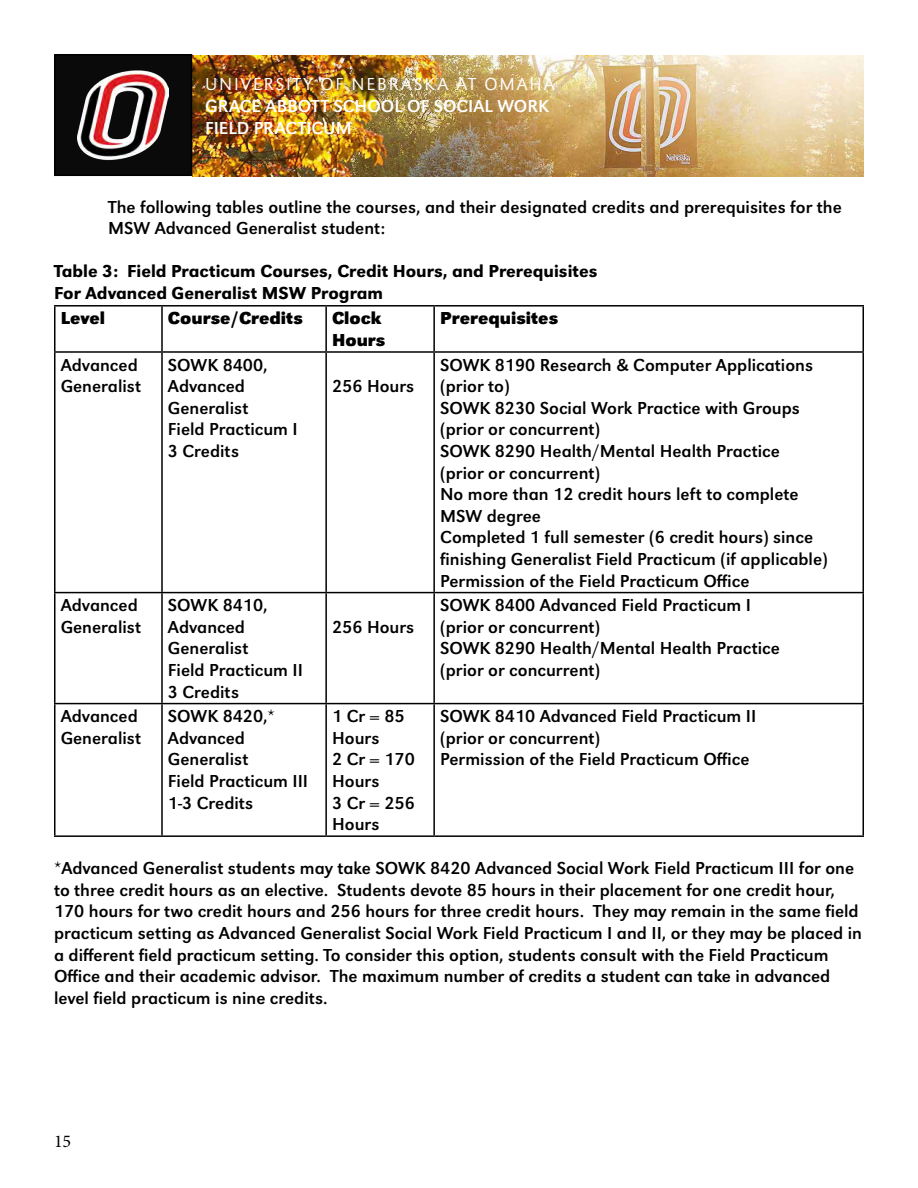
<style>
.page{position:relative;width:918px;height:1188px;background:#fff}
.page>*{position:absolute;margin:0;border:0;box-sizing:border-box;transform-origin:0 0}
.t1{font:18px/21.6px "URW Grotesk";color:#000}
.t2{font:500 18px/21.6px "URW Grotesk";color:#000}
.t3{font:18px/21.6px "URW Grotesk";color:#fff}
.t4{font:700 18px/21.6px "URW Grotesk";color:#000}
.t5{font:300 18px "URW Grotesk";letter-spacing:.1em;color:#fff}
.t6{font:18px "Minion Pro";color:#000}
</style>
<div class="page">
<hr style="left:54px;top:305px;width:108px;height:2px;background:#000">
<hr style="left:54px;top:307px;width:2px;height:44px;background:#000">
<hr style="left:162px;top:305px;width:164px;height:2px;background:#000">
<hr style="left:161px;top:307px;width:2px;height:44px;background:#000">
<hr style="left:326px;top:305px;width:108px;height:2px;background:#000">
<hr style="left:325px;top:307px;width:2px;height:44px;background:#000">
<hr style="left:434px;top:305px;width:430px;height:2px;background:#000">
<hr style="left:433px;top:307px;width:2px;height:44px;background:#000">
<hr style="left:862px;top:307px;width:2px;height:44px;background:#000">
<hr style="left:54px;top:351px;width:108px;height:2px;background:#000">
<hr style="left:54px;top:353px;width:2px;height:239px;background:#000">
<hr style="left:162px;top:351px;width:164px;height:2px;background:#000">
<hr style="left:161px;top:353px;width:2px;height:239px;background:#000">
<hr style="left:326px;top:351px;width:108px;height:2px;background:#000">
<hr style="left:325px;top:353px;width:2px;height:239px;background:#000">
<hr style="left:434px;top:351px;width:430px;height:2px;background:#000">
<hr style="left:433px;top:353px;width:2px;height:239px;background:#000">
<hr style="left:862px;top:353px;width:2px;height:239px;background:#000">
<hr style="left:54px;top:592px;width:108px;height:1px;background:#000">
<hr style="left:54px;top:593px;width:2px;height:110px;background:#000">
<hr style="left:162px;top:592px;width:164px;height:1px;background:#000">
<hr style="left:161px;top:593px;width:2px;height:110px;background:#000">
<hr style="left:326px;top:592px;width:108px;height:1px;background:#000">
<hr style="left:325px;top:593px;width:2px;height:110px;background:#000">
<hr style="left:434px;top:592px;width:430px;height:1px;background:#000">
<hr style="left:433px;top:593px;width:2px;height:110px;background:#000">
<hr style="left:862px;top:593px;width:2px;height:110px;background:#000">
<hr style="left:54px;top:703px;width:108px;height:1px;background:#000">
<hr style="left:54px;top:704px;width:2px;height:131px;background:#000">
<hr style="left:162px;top:703px;width:164px;height:1px;background:#000">
<hr style="left:161px;top:704px;width:2px;height:131px;background:#000">
<hr style="left:326px;top:703px;width:108px;height:1px;background:#000">
<hr style="left:325px;top:704px;width:2px;height:131px;background:#000">
<hr style="left:434px;top:703px;width:430px;height:1px;background:#000">
<hr style="left:433px;top:704px;width:2px;height:131px;background:#000">
<hr style="left:862px;top:704px;width:2px;height:131px;background:#000">
<hr style="left:54px;top:835px;width:108px;height:2px;background:#000">
<hr style="left:162px;top:835px;width:164px;height:2px;background:#000">
<hr style="left:326px;top:835px;width:108px;height:2px;background:#000">
<hr style="left:434px;top:835px;width:430px;height:2px;background:#000">
<img style="left:192px;top:56px;width:672px;height:120px">
<div style="left:55px;top:55px;width:136px;height:120px;background:#0a0a0a"></div>
<div style="left:54px;top:54px;width:138px;height:122px;border:2px solid #000"></div>
<img style="left:78px;top:70px;width:90px;height:90px">
<p class="t5" style="left:205px;top:74px;width:351px">UNIVERSITY OF NEBRASKA AT OMAHA</p>
<p class="t3" style="left:205px;top:95px;width:345px">GRACE ABBOTT SCHOOL OF SOCIAL WORK<br>FIELD PRACTICUM</p>
<p class="t1" style="left:108px;top:196px;width:735px">The following tables outline the courses, and their designated credits and prerequisites for the<br>MSW Advanced Generalist student:</p>
<p class="t2" style="left:54px;top:261px;width:545px">Table 3: Field Practicum Courses, Credit Hours, and Prerequisites<br>For Advanced Generalist MSW Program</p>
<p class="t4" style="left:61px;top:307px;width:46px">Level</p>
<p class="t4" style="left:168px;top:307px;width:137px">Course/Credits</p>
<p class="t4" style="left:332px;top:307px;width:55px">Clock<br>Hours</p>
<p class="t4" style="left:440px;top:307px;width:120px">Prerequisites</p>
<p class="t1" style="left:61px;top:354px;width:82px">Advanced<br>Generalist</p>
<p class="t1" style="left:168px;top:354px;width:131px">SOWK 8400,<br>Advanced<br>Generalist<br>Field Practicum I<br>3 Credits</p>
<p class="t1" style="left:440px;top:354px;width:389px">SOWK 8190 Research &amp; Computer Applications (prior to)<br>SOWK 8230 Social Work Practice with Groups (prior or concurrent)<br>SOWK 8290 Health/Mental Health Practice (prior or concurrent)<br>No more than 12 credit hours left to complete MSW degree<br>Completed 1 full semester (6 credit hours) since finishing Generalist Field Practicum (if applicable)<br>Permission of the Field Practicum Office</p>
<p class="t1" style="left:332px;top:375px;width:84px">256 Hours</p>
<p class="t1" style="left:61px;top:594px;width:82px">Advanced<br>Generalist</p>
<p class="t1" style="left:168px;top:594px;width:136px">SOWK 8410,<br>Advanced<br>Generalist<br>Field Practicum II<br>3 Credits</p>
<p class="t1" style="left:332px;top:616px;width:84px">256 Hours</p>
<p class="t1" style="left:440px;top:594px;width:341px">SOWK 8400 Advanced Field Practicum I (prior or concurrent)<br>SOWK 8290 Health/Mental Health Practice (prior or concurrent)</p>
<p class="t1" style="left:61px;top:705px;width:82px">Advanced<br>Generalist</p>
<p class="t1" style="left:168px;top:705px;width:142px">SOWK 8420,*<br>Advanced<br>Generalist<br>Field Practicum III<br>1-3 Credits</p>
<p class="t1" style="left:332px;top:705px;width:84px">1 Cr = 85<br>Hours<br>2 Cr = 170<br>Hours<br>3 Cr = 256<br>Hours</p>
<p class="t1" style="left:440px;top:705px;width:318px">SOWK 8410 Advanced Field Practicum II (prior or concurrent)<br>Permission of the Field Practicum Office</p>
<p class="t1" style="left:54px;top:857px;width:810px">*Advanced Generalist students may take SOWK 8420 Advanced Social Work Field Practicum III for one to three credit hours as an elective. Students devote 85 hours in their placement for one credit hour, 170 hours for two credit hours and 256 hours for three credit hours. They may remain in the same field practicum setting as Advanced Generalist Social Work Field Practicum I and II, or they may be placed in a different field practicum setting. To consider this option, students consult with the Field Practicum Office and their academic advisor. The maximum number of credits a student can take in advanced level field practicum is nine credits.</p>
<p class="t6" style="left:54px;top:1129px;width:19px">15</p>
</div>
